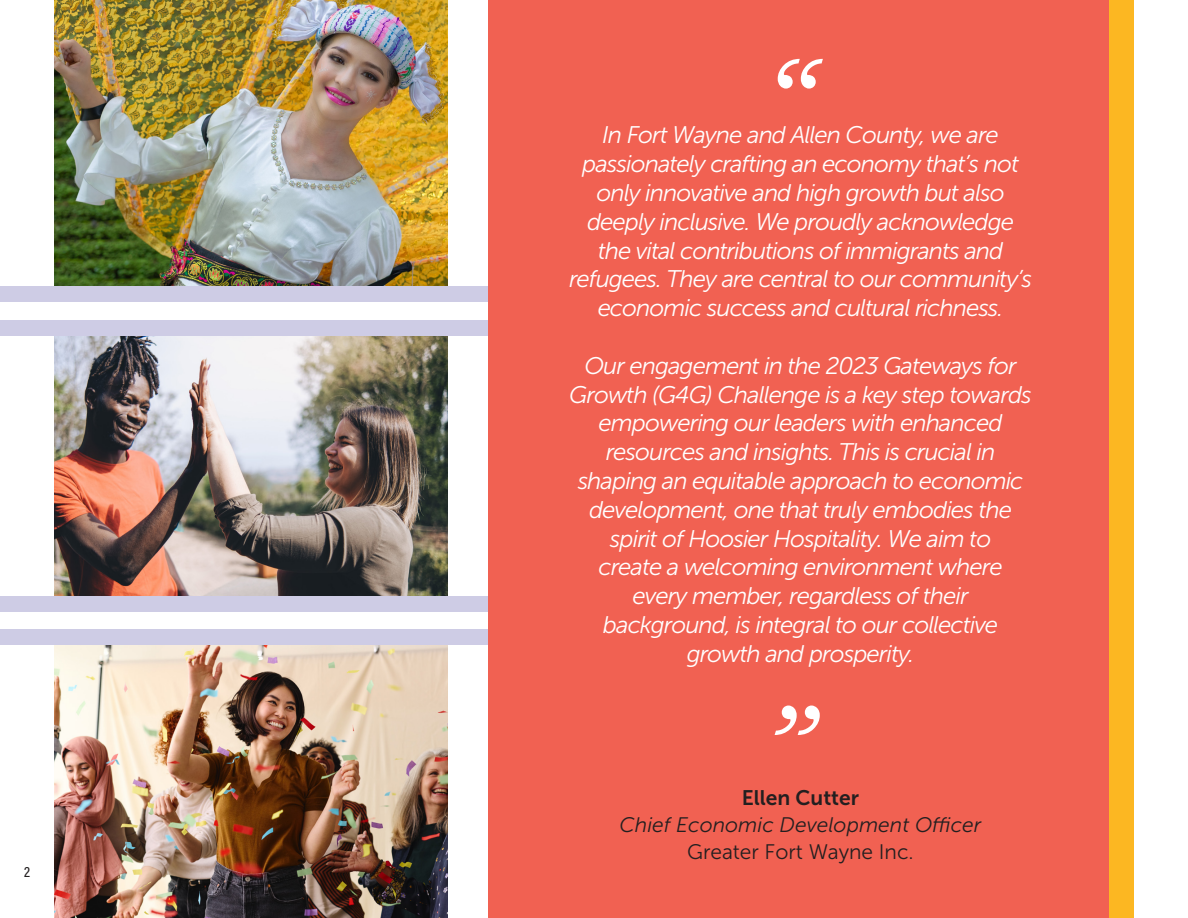
<style>
.page{position:relative;width:1188px;height:918px;background:#fff}
.page>*{position:absolute;margin:0;border:0;box-sizing:border-box;transform-origin:0 0}
.t1{font:italic 700 90px "Baskerville";color:#fff}
.t2{font:italic 24px/28.8px "Museo Sans 300";letter-spacing:-.04em;color:#fff;text-align:center}
.t3{font:italic 21px/27px "Museo Sans 300";color:#231f20;text-align:center}
.t4{font:21px "Museo Sans 300";color:#231f20}
.t5{font:500 15px "Acumin Pro Cond";color:#231f20}
.s1{font-family:"Museo Sans 700";font-style:normal}
</style>
<div class="page">
<img style="left:54px;top:0;width:393px;height:287px">
<img style="left:54px;top:335px;width:393px;height:261px">
<img style="left:54px;top:645px;width:393px;height:273px">
<div style="left:0;top:287px;width:488px;height:15px;background:#cecce5"></div>
<div style="left:0;top:320px;width:488px;height:15px;background:#cecce5"></div>
<div style="left:0;top:596px;width:488px;height:15px;background:#cecce5"></div>
<div style="left:0;top:630px;width:488px;height:15px;background:#cecce5"></div>
<div style="left:488px;top:0;width:621px;height:918px;background:#f16152"></div>
<div style="left:1109px;top:0;width:25px;height:918px;background:#fcb722"></div>
<p class="t5" style="left:24px;top:862px;width:7px">2</p>
<p class="t1" style="left:762px;top:28px;width:55px">“</p>
<p class="t2" style="left:569px;top:121px;width:464px">In Fort Wayne and Allen County, we are passionately crafting an economy that’s not only innovative and high growth but also deeply inclusive. We proudly acknowledge the vital contributions of immigrants and refugees. They are central to our community’s economic success and cultural richness.</p>
<p class="t2" style="left:569px;top:351px;width:464px">Our engagement in the 2023 Gateways for Growth (G4G) Challenge is a key step towards empowering our leaders with enhanced resources and insights. This is crucial in shaping an equitable approach to economic development, one that truly embodies the spirit of Hoosier Hospitality. We aim to<br>create a welcoming environment where every member, regardless of their background, is integral to our collective growth and prosperity.</p>
<p class="t1" style="left:766px;top:675px;width:52px">”</p>
<p class="t3" style="left:620px;top:784px;width:363px"><span class="s1">Ellen Cutter<br></span>Chief Economic Development Officer</p>
<p class="t4" style="left:687px;top:840px;width:228px">Greater Fort Wayne Inc.</p>
</div>
